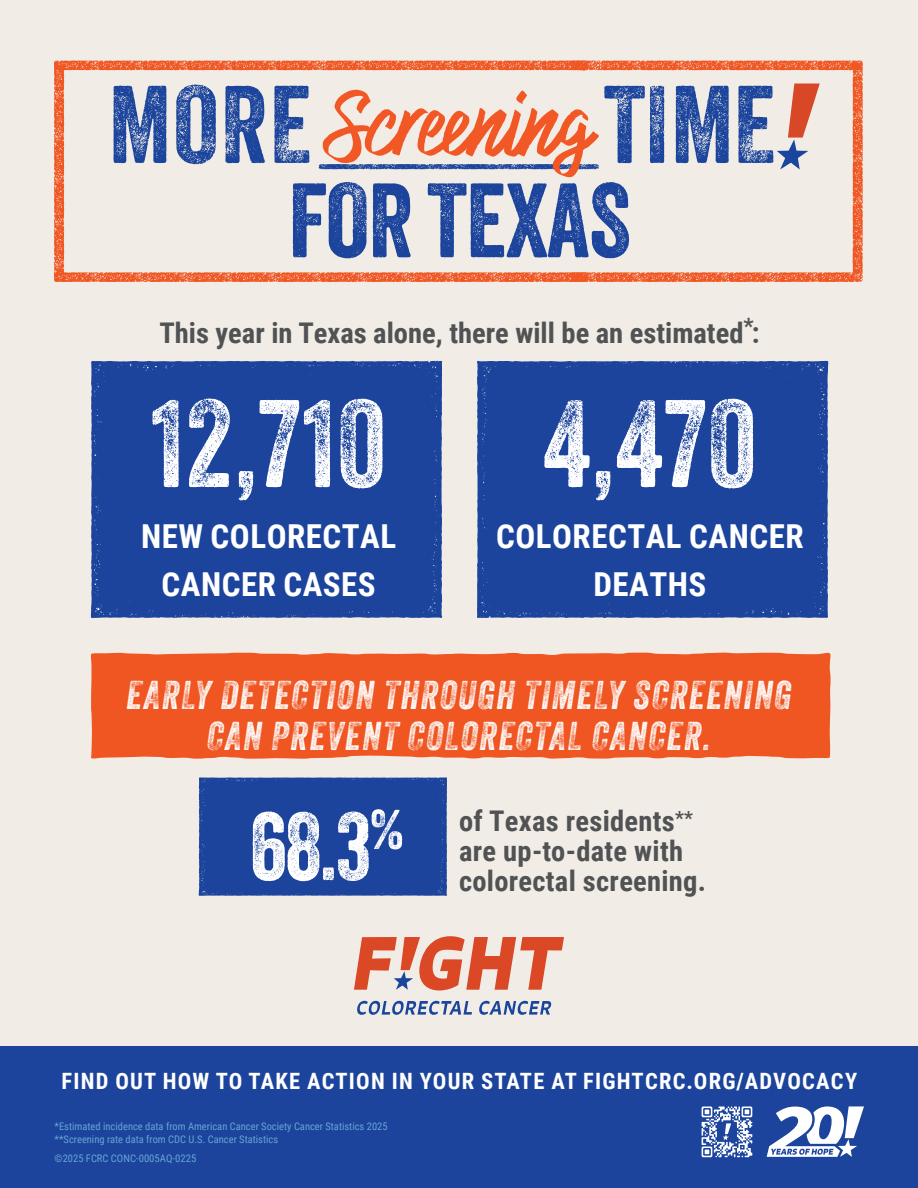
<style>
.page{position:relative;width:918px;height:1188px;background:#f1ede6}
.page>*{position:absolute;margin:0;border:0;box-sizing:border-box;transform-origin:0 0}
.t1{font:120px "Veneer Three";letter-spacing:.01em;color:#fff}
.t2{font:102px "Veneer";letter-spacing:-.005em;color:#1c449c}
.t3{font:italic 39px/40.5px "Veneer Three";letter-spacing:.05em;color:#fff;text-align:center}
.t4{font:700 33px "Roboto Condensed";letter-spacing:.015em;color:#fff}
.t5{font:700 28.5px/30px "Roboto Condensed";letter-spacing:.01em;color:#515254}
.t6{font:700 22.5px "Roboto Condensed";letter-spacing:.055em;color:#fff}
.t7{font:10.5px/12.6px "Roboto Condensed";color:#65a5d1}
.s1{font-family:"Veneer Two";font-weight:400;font-size:93px;color:#fff}
.s2{font-family:"Veneer Two";font-weight:400;font-size:54.15px;color:#fff}
</style>
<div class="page">
<div style="left:0;top:1047px;width:918px;height:141px;background:#1c449c"></div>
<svg style="left:91px;top:360px;width:352px;height:258px;background:#4665aa"></svg>
<div style="left:94px;top:491px;width:346px;height:126px;background:#1c449c"></div>
<div style="left:94px;top:361px;width:346px;height:123px;background:#1c449c"></div>
<svg style="left:477px;top:360px;width:352px;height:258px;background:#4363a9"></svg>
<div style="left:480px;top:361px;width:345px;height:127px;background:#1c449c"></div>
<div style="left:480px;top:495px;width:345px;height:122px;background:#1c449c"></div>
<div style="left:90px;top:652px;width:741px;height:107px;background:#f05622"></div>
<div style="left:198px;top:777px;width:249px;height:119px;background:#1c449c"></div>
<svg style="left:357px;top:1001px;width:115px;height:14px"></svg>
<svg style="left:479px;top:1001px;width:72px;height:14px"></svg>
<svg style="left:354px;top:936px;width:210px;height:54px"></svg>
<svg style="left:767px;top:1106px;width:97px;height:51px"></svg>
<svg style="left:54px;top:60px;width:809px;height:222px"></svg>
<svg style="left:702px;top:1107px;width:50px;height:50px"></svg>
<h2 class="t2" style="left:288px;top:159px;width:344px">FOR TEXAS</h2>
<h3 class="t5" style="left:159px;top:316px;width:602px">This year in Texas alone, there will be an estimated<sup>*</sup>:</h3>
<h1 class="t1" style="left:151px;top:371px;width:236px">12,710</h1>
<h1 class="t1" style="left:543px;top:371px;width:215px">4,470</h1>
<h3 class="t4" style="left:141px;top:513px;width:257px">NEW COLORECTAL</h3>
<h3 class="t4" style="left:496px;top:513px;width:309px">COLORECTAL CANCER</h3>
<h3 class="t4" style="left:162px;top:561px;width:216px">CANCER CASES</h3>
<h3 class="t4" style="left:593px;top:561px;width:115px">DEATHS</h3>
<h3 class="t3" style="left:127px;top:675px;width:666px">EARLY DETECTION THROUGH TIMELY SCREENING<br>CAN PREVENT COLORECTAL CANCER.</h3>
<h3 class="t5" style="left:459px;top:805px;width:249px;text-indent:-209px"><span class="s1">68.3</span><span class="s2">%</span> of Texas residents<sup>** </sup>are up-to-date with colorectal screening.</h3>
<h3 class="t6" style="left:62px;top:1066px;width:797px">FIND OUT HOW TO TAKE ACTION IN YOUR STATE AT FIGHTCRC.ORG/ADVOCACY</h3>
<p class="t7" style="left:55px;top:1120px;width:335px">*Estimated incidence data from American Cancer Society Cancer Statistics 2025 **Screening rate data from CDC U.S. Cancer Statistics</p>
<p class="t7" style="left:55px;top:1152px;width:143px">©2025 FCRC CONC-0005AQ-0225</p>
</div>
